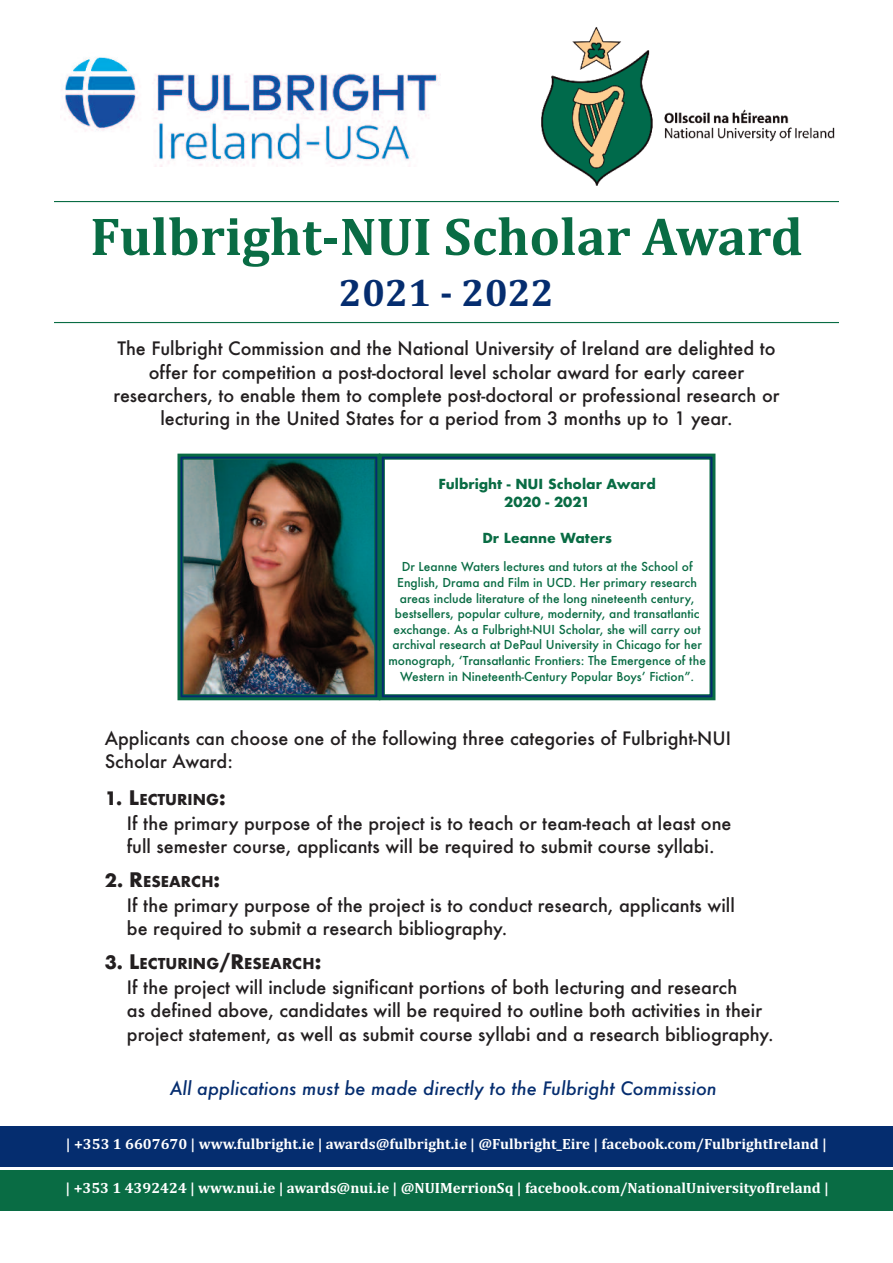
<style>
.page{position:relative;width:893px;height:1263px;background:#fff}
.page>*{position:absolute;margin:0;border:0;box-sizing:border-box;transform-origin:0 0}
.t1{font:700 54px "Cambria";color:#096c44}
.t2{font:700 39px "Cambria";color:#052d6f}
.t3{font:500 18px/23.4px "Futura";color:#231f20}
.t4{font:italic 500 18px "Futura";color:#052d6f}
.t5{font:700 15px "Cambria";color:#fff}
.t6{font:700 14.7px "Futura";color:#231f20}
.t7{font:700 13.5px/18px "Futura";color:#096c44;text-align:center}
.t8{font:500 12px/15.6px "Futura";color:#096c44;text-align:center}
.s1{font-size:18px}
.s2{font-size:19.5px}
</style>
<div class="page">
<div style="left:0;top:1170px;width:893px;height:40px;background:#096c44"></div>
<hr style="left:54px;top:201px;width:785px;height:1px;background:#096c44">
<hr style="left:54px;top:322px;width:785px;height:1px;background:#096c44">
<div style="left:0;top:1127px;width:893px;height:40px;background:#052d6f"></div>
<img style="left:541px;top:27px;width:294px;height:159px">
<img style="left:184px;top:461px;width:189px;height:232px">
<div style="left:177px;top:454px;width:203px;height:246px;border:3px solid #096c44"></div>
<div style="left:182px;top:459px;width:193px;height:236px;border:1px solid #096c44"></div>
<img style="left:64px;top:57px;width:374px;height:110px">
<div style="left:379px;top:454px;width:336px;height:246px;border:3px solid #096c44"></div>
<div style="left:384px;top:459px;width:326px;height:236px;border:1px solid #096c44"></div>
<h1 class="t1" style="left:90px;top:205px;width:714px">Fulbright-NUI Scholar Award</h1>
<h2 class="t2" style="left:339px;top:270px;width:217px">2021 - 2022</h2>
<p class="t3" style="left:113px;top:337px;width:668px;text-align:center">The Fulbright Commission and the National University of Ireland are delighted to offer for competition a post-doctoral level scholar award for early career researchers, to enable them to complete post-doctoral or professional research or lecturing in the United States for a period from 3 months up to 1 year.</p>
<p class="t7" style="left:438px;top:475px;width:219px">Fulbright - NUI Scholar Award<br>2020 - 2021</p>
<p class="t7" style="left:482px;top:529px;width:131px">Dr Leanne Waters</p>
<p class="t8" style="left:388px;top:559px;width:319px">Dr Leanne Waters lectures and tutors at the School of English, Drama and Film in UCD. Her primary research areas include literature of the long nineteenth century, bestsellers, popular culture, modernity, and transatlantic exchange. As a Fulbright-NUI Scholar, she will carry out archival research at DePaul University in Chicago for her monograph, ‘Transatlantic Frontiers: The Emergence of the Western in Nineteenth-Century Popular Boys’ Fiction”.</p>
<p class="t3" style="left:105px;top:727px;width:628px">Applicants can choose one of the following three categories of Fulbright-NUI<br>Scholar Award:</p>
<p class="t6" style="left:105px;top:789px;width:123px"><span class="s1">1.</span> <span class="s2">L</span>ECTURING<span class="s2">:</span></p>
<p class="t3" style="left:127px;top:812px;width:606px">If the primary purpose of the project is to teach or team-teach at least one full semester course, applicants will be required to submit course syllabi.</p>
<p class="t6" style="left:105px;top:871px;width:117px"><span class="s1">2.</span> <span class="s2">R</span>ESEARCH<span class="s2">:</span></p>
<p class="t3" style="left:127px;top:894px;width:609px">If the primary purpose of the project is to conduct research, applicants will be required to submit a research bibliography.</p>
<p class="t6" style="left:105px;top:953px;width:218px"><span class="s1">3.</span> <span class="s2">L</span>ECTURING<span class="s2">/R</span>ESEARCH<span class="s2">:</span></p>
<p class="t3" style="left:127px;top:976px;width:648px">If the project will include significant portions of both lecturing and research<br>as defined above, candidates will be required to outline both activities in their project statement, as well as submit course syllabi and a research bibliography.</p>
<p class="t4" style="left:170px;top:1078px;width:548px">All applications must be made directly to the Fulbright Commission</p>
<p class="t5" style="left:66px;top:1135px;width:762px">| +353 1 6607670 | www.fulbright.ie | awards@fulbright.ie | @Fulbright_Eire | facebook.com/FulbrightIreland |</p>
<p class="t5" style="left:66px;top:1179px;width:765px">| +353 1 4392424 | www.nui.ie | awards@nui.ie | @NUIMerrionSq | facebook.com/NationalUniversityofIreland |</p>
</div>
